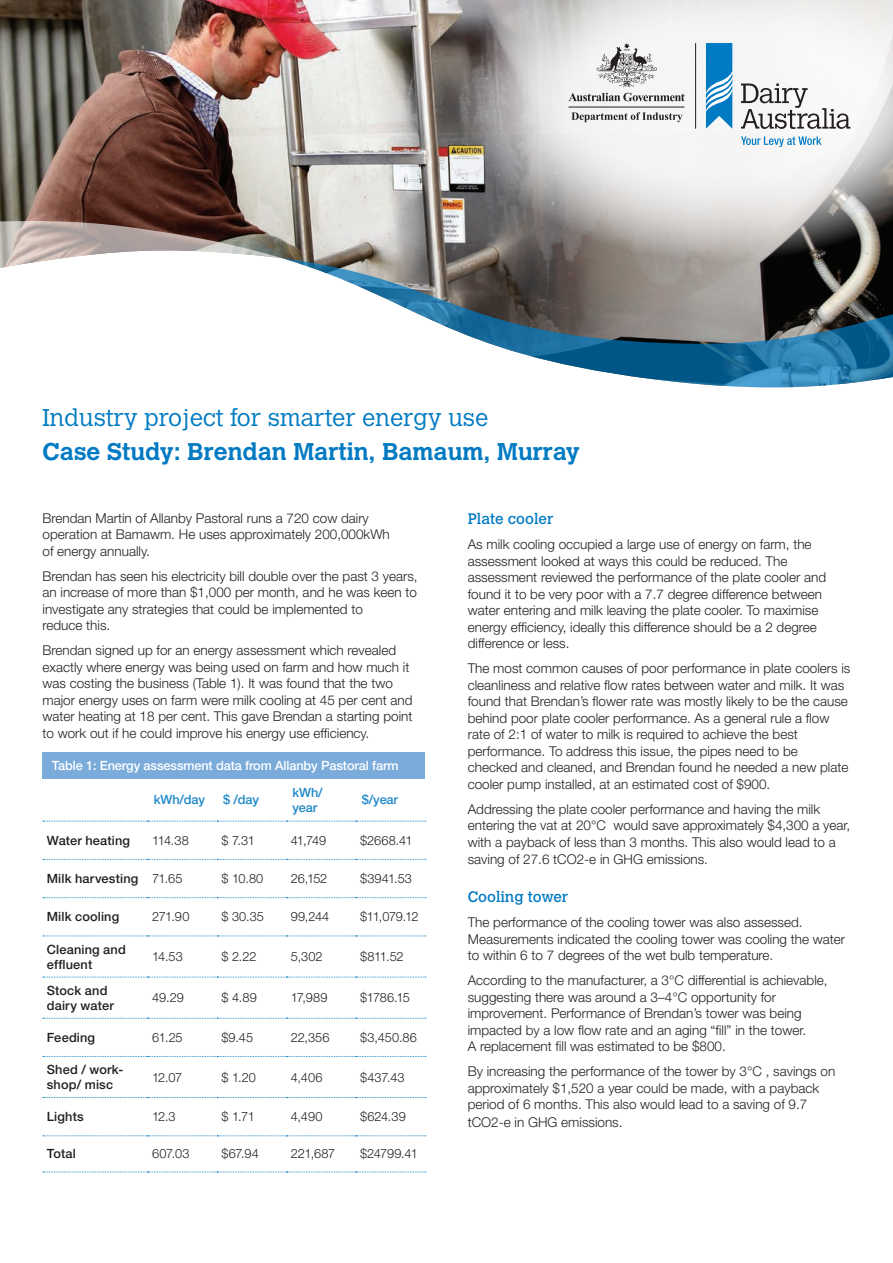
<style>
.page{position:relative;width:893px;height:1263px;background:#fff}
.page>*{position:absolute;margin:0;border:0;box-sizing:border-box;transform-origin:0 0}
.MAIN_HEADER{font:700 24px "Calvert MT Std";color:#007ac2}
.MAIN_HEADER-2{font:300 24px "Calvert MT Std";color:#007ac2}
.SUBHEAD_1{font:15px "Calvert MT Std";color:#0079c2}
.Body{font:300 13.5px/16.5px "Helvetica Neue LT Std";color:#231f20}
.Table_Copy{font:300 12.75px "Helvetica Neue LT Std";color:#231f20}
.Table_Copy-2{font:500 12.75px/15px "Helvetica Neue LT Std";letter-spacing:.015em;color:#231f20}
.Table_H1{font:500 12.75px "Helvetica Neue LT Std";letter-spacing:-.01em;color:#fff}
.Table_H2{font:500 12.75px/15.8px "Helvetica Neue LT Std";letter-spacing:-.01em;color:#1e89ca}
</style>
<div class="page">
<img style="left:0;top:0;width:397px;height:258px">
<svg style="left:283px;top:258px;width:610px;height:129px"></svg>
<svg style="left:0;top:220px;width:283px;height:48px"></svg>
<svg style="left:397px;top:0;width:496px;height:319px"></svg>
<div style="left:43px;top:752px;width:382px;height:27px;background:#7aabdb"></div>
<svg style="left:43px;top:821px;width:383px;height:1px"></svg>
<svg style="left:43px;top:859px;width:383px;height:1px"></svg>
<svg style="left:43px;top:897px;width:383px;height:1px"></svg>
<svg style="left:43px;top:935px;width:383px;height:1px"></svg>
<svg style="left:43px;top:977px;width:383px;height:1px"></svg>
<svg style="left:43px;top:1018px;width:383px;height:1px"></svg>
<svg style="left:43px;top:1056px;width:383px;height:1px"></svg>
<svg style="left:43px;top:1097px;width:383px;height:1px"></svg>
<svg style="left:43px;top:1135px;width:383px;height:1px"></svg>
<svg style="left:43px;top:1171px;width:383px;height:1px"></svg>
<svg style="left:741px;top:83px;width:109px;height:46px"></svg>
<svg style="left:706px;top:43px;width:26px;height:86px"></svg>
<svg style="left:741px;top:136px;width:80px;height:11px"></svg>
<hr style="left:695px;top:43px;width:1px;height:86px;background:#231f20">
<svg style="left:568px;top:93px;width:117px;height:8px"></svg>
<svg style="left:597px;top:43px;width:60px;height:44px"></svg>
<hr style="left:568px;top:107px;width:116px;height:1px;background:#231f20">
<svg style="left:571px;top:112px;width:112px;height:10px"></svg>
<p class="MAIN_HEADER-2" style="left:43px;top:404px;width:447px">Industry project for smarter energy use</p>
<p class="MAIN_HEADER" style="left:43px;top:436px;width:539px">Case Study: Brendan Martin, Bamaum, Murray</p>
<p class="Body" style="left:43px;top:510px;width:349px">Brendan Martin of Allanby Pastoral runs a 720 cow dairy operation at Bamawm. He uses approximately 200,000kWh of energy annually.</p>
<p class="Body" style="left:43px;top:568px;width:377px">Brendan has seen his electricity bill double over the past 3 years, an increase of more than $1,000 per month, and he was keen to investigate any strategies that could be implemented to<br>reduce this.</p>
<p class="Body" style="left:43px;top:642px;width:371px">Brendan signed up for an energy assessment which revealed exactly where energy was being used on farm and how much it was costing the business (Table 1). It was found that the two major energy uses on farm were milk cooling at 45 per cent and water heating at 18 per cent. This gave Brendan a starting point to work out if he could improve his energy use efficiency.</p>
<p class="Table_H1" style="left:52px;top:758px;width:348px">Table 1: Energy assessment data from Allanby Pastoral farm</p>
<p class="Table_H2" style="left:154px;top:792px;width:53px">kWh/day</p>
<p class="Table_H2" style="left:223px;top:792px;width:37px">$ /day</p>
<p class="Table_H2" style="left:292px;top:784px;width:32px">kWh/ year</p>
<p class="Table_H2" style="left:362px;top:792px;width:38px">$/year</p>
<p class="Table_Copy-2" style="left:47px;top:833px;width:85px">Water heating</p>
<p class="Table_Copy" style="left:152px;top:832px;width:38px">114.38</p>
<p class="Table_Copy" style="left:221px;top:832px;width:35px">$ 7.31</p>
<p class="Table_Copy" style="left:291px;top:832px;width:37px">41,749</p>
<p class="Table_Copy" style="left:360px;top:832px;width:54px">$2668.41</p>
<p class="Table_Copy-2" style="left:47px;top:871px;width:93px">Milk harvesting</p>
<p class="Table_Copy" style="left:152px;top:871px;width:32px">71.65</p>
<p class="Table_Copy" style="left:221px;top:871px;width:44px">$ 10.80</p>
<p class="Table_Copy" style="left:291px;top:871px;width:38px">26,152</p>
<p class="Table_Copy" style="left:360px;top:871px;width:53px">$3941.53</p>
<p class="Table_Copy-2" style="left:47px;top:909px;width:74px">Milk cooling</p>
<p class="Table_Copy" style="left:152px;top:909px;width:39px">271.90</p>
<p class="Table_Copy" style="left:221px;top:909px;width:44px">$ 30.35</p>
<p class="Table_Copy" style="left:291px;top:909px;width:40px">99,244</p>
<p class="Table_Copy" style="left:360px;top:909px;width:60px">$11,079.12</p>
<p class="Table_Copy-2" style="left:47px;top:941px;width:81px">Cleaning and effluent</p>
<p class="Table_Copy" style="left:152px;top:949px;width:32px">14.53</p>
<p class="Table_Copy" style="left:221px;top:949px;width:37px">$ 2.22</p>
<p class="Table_Copy" style="left:291px;top:949px;width:33px">5,302</p>
<p class="Table_Copy" style="left:360px;top:949px;width:45px">$811.52</p>
<p class="Table_Copy-2" style="left:47px;top:982px;width:69px">Stock and dairy water</p>
<p class="Table_Copy" style="left:152px;top:990px;width:33px">49.29</p>
<p class="Table_Copy" style="left:221px;top:990px;width:37px">$ 4.89</p>
<p class="Table_Copy" style="left:291px;top:990px;width:38px">17,989</p>
<p class="Table_Copy" style="left:360px;top:990px;width:51px">$1786.15</p>
<p class="Table_Copy-2" style="left:47px;top:1030px;width:50px">Feeding</p>
<p class="Table_Copy" style="left:152px;top:1029px;width:32px">61.25</p>
<p class="Table_Copy" style="left:221px;top:1029px;width:33px">$9.45</p>
<p class="Table_Copy" style="left:291px;top:1029px;width:40px">22,356</p>
<p class="Table_Copy" style="left:360px;top:1029px;width:58px">$3,450.86</p>
<p class="Table_Copy-2" style="left:47px;top:1062px;width:78px">Shed / work&shy;shop/ misc</p>
<p class="Table_Copy" style="left:152px;top:1069px;width:32px">12.07</p>
<p class="Table_Copy" style="left:221px;top:1069px;width:36px">$ 1.20</p>
<p class="Table_Copy" style="left:291px;top:1069px;width:33px">4,406</p>
<p class="Table_Copy" style="left:360px;top:1069px;width:46px">$437.43</p>
<p class="Table_Copy-2" style="left:47px;top:1109px;width:39px">Lights</p>
<p class="Table_Copy" style="left:152px;top:1109px;width:25px">12.3</p>
<p class="Table_Copy" style="left:221px;top:1109px;width:35px">$ 1.71</p>
<p class="Table_Copy" style="left:291px;top:1109px;width:33px">4,490</p>
<p class="Table_Copy" style="left:360px;top:1109px;width:47px">$624.39</p>
<p class="Table_Copy-2" style="left:47px;top:1146px;width:31px">Total</p>
<p class="Table_Copy" style="left:152px;top:1146px;width:39px">607.03</p>
<p class="Table_Copy" style="left:221px;top:1146px;width:39px">$67.94</p>
<p class="Table_Copy" style="left:291px;top:1146px;width:46px">221,687</p>
<p class="Table_Copy" style="left:360px;top:1146px;width:59px">$24799.41</p>
<p class="SUBHEAD_1" style="left:468px;top:510px;width:87px">Plate cooler</p>
<p class="Body" style="left:468px;top:536px;width:360px">As milk cooling occupied a large use of energy on farm, the assessment looked at ways this could be reduced. The assessment reviewed the performance of the plate cooler and found it to be very poor with a 7.7 degree difference between water entering and milk leaving the plate cooler. To maximise energy efficiency, ideally this difference should be a 2 degree difference or less.</p>
<p class="Body" style="left:468px;top:660px;width:384px">The most common causes of poor performance in plate coolers is cleanliness and relative flow rates between water and milk. It was found that Brendan’s flower rate was mostly likely to be the cause behind poor plate cooler performance. As a general rule a flow rate of 2:1 of water to milk is required to achieve the best performance. To address this issue, the pipes need to be checked and cleaned, and Brendan found he needed a new plate cooler pump installed, at an estimated cost of $900.</p>
<p class="Body" style="left:468px;top:800px;width:384px">Addressing the plate cooler performance and having the milk entering the vat at 20°C would save approximately $4,300 a year, with a payback of less than 3 months. This also would lead to a saving of 27.6 tCO2-e in GHG emissions.</p>
<p class="SUBHEAD_1" style="left:468px;top:888px;width:102px">Cooling tower</p>
<p class="Body" style="left:468px;top:914px;width:379px">The performance of the cooling tower was also assessed.<br>Measurements indicated the cooling tower was cooling the water to within 6 to 7 degrees of the wet bulb temperature.</p>
<p class="Body" style="left:468px;top:972px;width:361px">According to the manufacturer, a 3°C differential is achievable, suggesting there was around a 3–4°C opportunity for improvement. Performance of Brendan’s tower was being impacted by a low flow rate and an aging “fill” in the tower.<br>A replacement fill was estimated to be $800.</p>
<p class="Body" style="left:468px;top:1063px;width:369px">By increasing the performance of the tower by 3°C , savings on approximately $1,520 a year could be made, with a payback period of 6 months. This also would lead to a saving of 9.7 tCO2-e in GHG emissions.</p>
</div>
